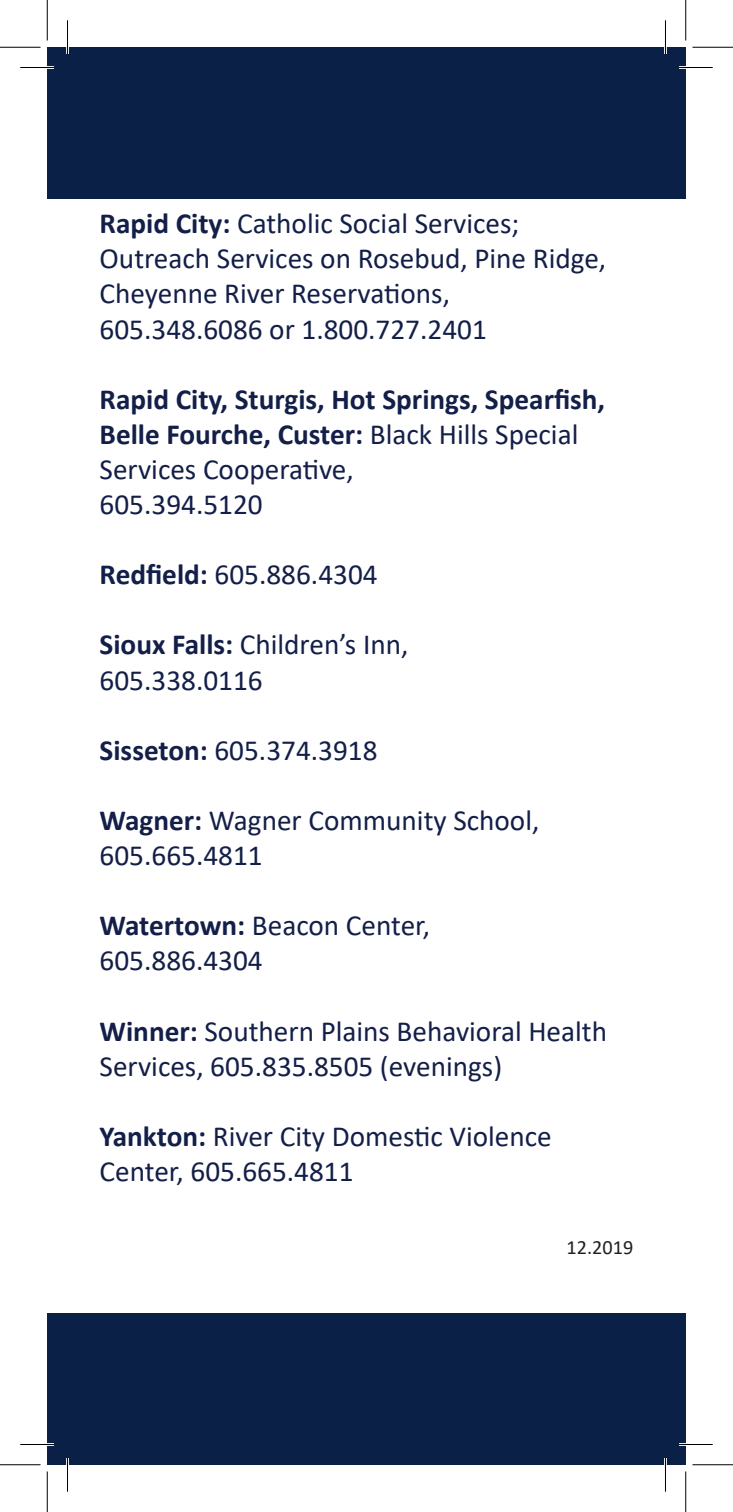
<style>
.page{position:relative;width:733px;height:1512px;background:#fff}
.page>*{position:absolute;margin:0;border:0;box-sizing:border-box;transform-origin:0 0}
.t1{font:29.25px/35.1px "Calibri";color:#131f48}
.t2{font:700 29.25px/35.1px "Calibri";color:#131f48}
.t3{font:20.25px "Calibri";color:#231f20}
.s1{font-weight:700}
.s2{font-weight:400}
</style>
<div class="page">
<div style="left:47px;top:47px;width:639px;height:152px;background:#0a2047"></div>
<div style="left:47px;top:1313px;width:639px;height:152px;background:#0a2047"></div>
<hr style="left:20px;top:66px;width:34px;height:3px;background:#fff">
<hr style="left:679px;top:66px;width:34px;height:3px;background:#fff">
<hr style="left:20px;top:1443px;width:34px;height:3px;background:#fff">
<hr style="left:679px;top:1443px;width:34px;height:3px;background:#fff">
<hr style="left:66px;top:20px;width:3px;height:34px;background:#fff">
<hr style="left:66px;top:1458px;width:3px;height:34px;background:#fff">
<hr style="left:664px;top:20px;width:3px;height:34px;background:#fff">
<hr style="left:664px;top:1458px;width:3px;height:34px;background:#fff">
<hr style="left:20px;top:67px;width:34px;height:1px;background:#000">
<hr style="left:679px;top:67px;width:34px;height:1px;background:#000">
<hr style="left:20px;top:1444px;width:34px;height:1px;background:#000">
<hr style="left:679px;top:1444px;width:34px;height:1px;background:#000">
<hr style="left:67px;top:20px;width:1px;height:34px;background:#000">
<hr style="left:67px;top:1458px;width:1px;height:34px;background:#000">
<hr style="left:665px;top:20px;width:1px;height:34px;background:#000">
<hr style="left:665px;top:1458px;width:1px;height:34px;background:#000">
<hr style="left:0;top:47px;width:40px;height:1px;background:#000">
<hr style="left:692px;top:47px;width:41px;height:1px;background:#000">
<hr style="left:0;top:1464px;width:40px;height:1px;background:#000">
<hr style="left:692px;top:1464px;width:41px;height:1px;background:#000">
<hr style="left:47px;top:0;width:1px;height:40px;background:#000">
<hr style="left:47px;top:1472px;width:1px;height:40px;background:#000">
<hr style="left:685px;top:0;width:1px;height:40px;background:#000">
<hr style="left:685px;top:1472px;width:1px;height:40px;background:#000">
<p class="t1" style="left:100px;top:205px;width:421px"><span class="s1">Rapid City:</span> Catholic Social Services;</p>
<p class="t1" style="left:100px;top:240px;width:508px">Outreach Services on Rosebud, Pine Ridge,<br>Cheyenne River Reservations,</p>
<p class="t1" style="left:100px;top:311px;width:389px">605.348.6086 or 1.800.727.2401</p>
<p class="t2" style="left:100px;top:381px;width:507px">Rapid City, Sturgis, Hot Springs, Spearfish,<br>Belle Fourche, Custer: <span class="s2">Black Hills Special<br>Services Cooperative,<br>605.394.5120</span></p>
<p class="t1" style="left:100px;top:556px;width:279px"><span class="s1">Redfield:</span> 605.886.4304</p>
<p class="t1" style="left:100px;top:626px;width:310px"><span class="s1">Sioux Falls:</span> Children’s Inn,</p>
<p class="t1" style="left:100px;top:662px;width:165px">605.338.0116</p>
<p class="t1" style="left:100px;top:732px;width:279px"><span class="s1">Sisseton:</span> 605.374.3918</p>
<p class="t1" style="left:100px;top:802px;width:441px"><span class="s1">Wagner:</span> Wagner Community School,</p>
<p class="t1" style="left:100px;top:837px;width:165px">605.665.4811</p>
<p class="t1" style="left:100px;top:907px;width:332px"><span class="s1">Watertown:</span> Beacon Center,</p>
<p class="t1" style="left:100px;top:942px;width:165px">605.886.4304</p>
<p class="t1" style="left:100px;top:1013px;width:509px"><span class="s1">Winner:</span> Southern Plains Behavioral Health<br>Services, 605.835.8505 (evenings)</p>
<p class="t1" style="left:100px;top:1118px;width:454px"><span class="s1">Yankton:</span> River City Domestic Violence<br>Center, 605.665.4811</p>
<p class="t3" style="left:566px;top:1233px;width:68px">12.2019</p>
</div>
